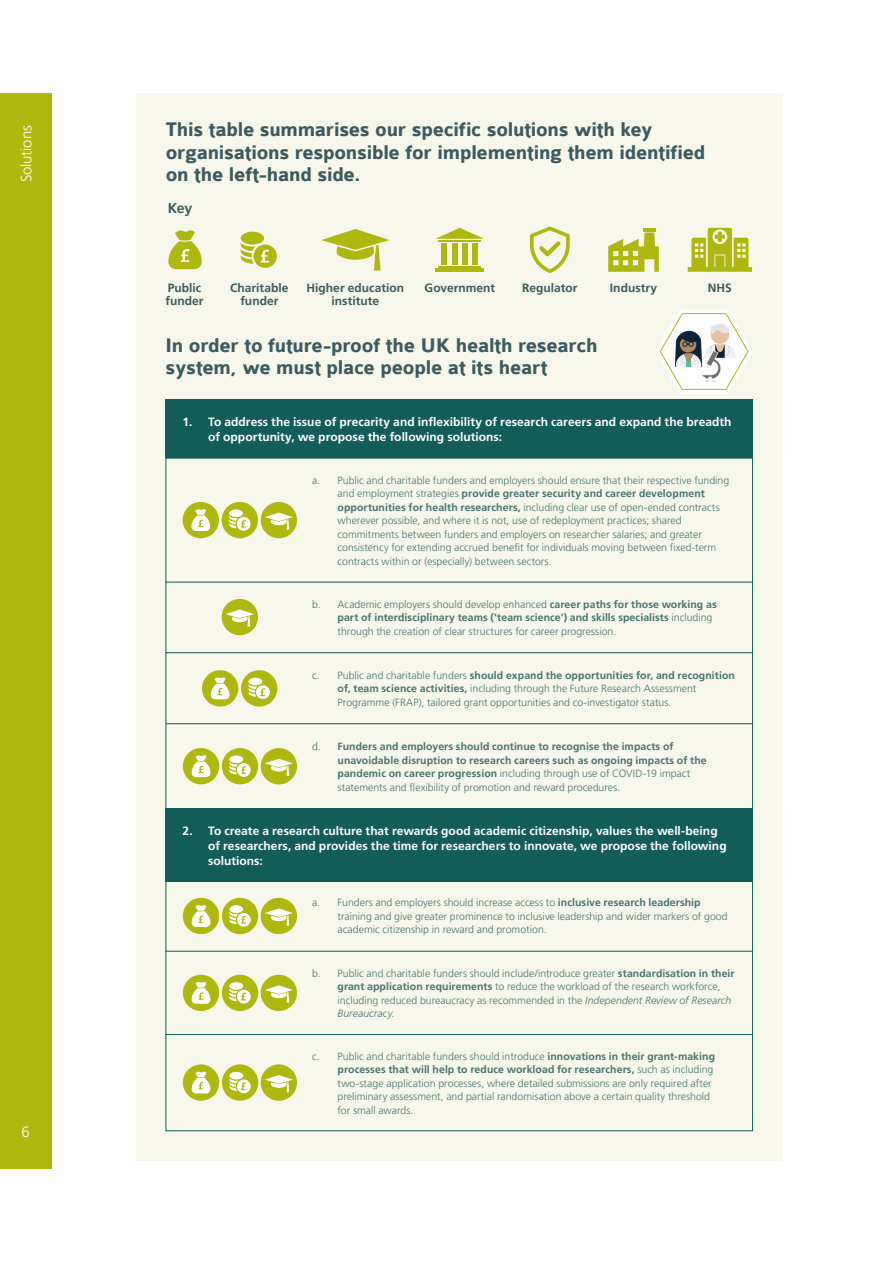
<style>
.page{position:relative;width:893px;height:1263px;background:#fff}
.page>*{position:absolute;margin:0;border:0;box-sizing:border-box;transform-origin:0 0}
.t1{font:700 21px/22.5px "Colaborate";letter-spacing:-.015em;color:#3c5a5f}
.t2{font:300 15px "Frutiger LT Std";letter-spacing:-.01em;color:#fff}
.t3{font:700 14.25px "Frutiger LT Std";color:#3c5a5f}
.t4{font:700 12px/15px "Frutiger LT Std";letter-spacing:.005em;color:#fff}
.t5{font:700 12px/13.5px "Frutiger LT Std";letter-spacing:.005em;color:#3c5a5f;text-align:center}
.t6{font:300 10.5px/13.5px "Frutiger LT Std";color:#487472}
.t7{font:700 10.5px/13.5px "Frutiger LT Std";letter-spacing:.01em;color:#487472}
.s1{font-weight:700}
.s2{font-weight:300}
.s3{font-style:italic}
</style>
<div class="page">
<div style="left:136px;top:94px;width:646px;height:1067px;background:#f7f8eb"></div>
<div style="left:0;top:94px;width:51px;height:1075px;background:#afb80f"></div>
<div style="left:166px;top:400px;width:587px;height:58px;background:#125c59"></div>
<div style="left:166px;top:809px;width:587px;height:73px;background:#125c59"></div>
<div style="left:166px;top:881px;width:587px;height:250px;border:1px solid #125c59"></div>
<hr style="left:166px;top:582px;width:587px;height:1px;background:#125c59">
<hr style="left:166px;top:951px;width:587px;height:1px;background:#125c59">
<hr style="left:166px;top:652px;width:587px;height:1px;background:#125c59">
<hr style="left:166px;top:1034px;width:587px;height:1px;background:#125c59">
<hr style="left:166px;top:723px;width:587px;height:1px;background:#125c59">
<div style="left:261px;top:502px;width:36px;height:36px;background:#afb80f;border-radius:50%"></div>
<svg style="left:265px;top:512px;width:28px;height:18px"></svg>
<div style="left:261px;top:898px;width:36px;height:36px;background:#afb80f;border-radius:50%"></div>
<svg style="left:265px;top:908px;width:28px;height:18px"></svg>
<div style="left:261px;top:975px;width:36px;height:36px;background:#afb80f;border-radius:50%"></div>
<svg style="left:265px;top:985px;width:28px;height:17px"></svg>
<div style="left:261px;top:1064px;width:36px;height:37px;background:#afb80f;border-radius:50%"></div>
<svg style="left:265px;top:1075px;width:28px;height:17px"></svg>
<div style="left:261px;top:748px;width:36px;height:36px;background:#afb80f;border-radius:50%"></div>
<svg style="left:265px;top:759px;width:28px;height:17px"></svg>
<div style="left:222px;top:599px;width:36px;height:36px;background:#afb80f;border-radius:50%"></div>
<svg style="left:226px;top:609px;width:28px;height:18px"></svg>
<div style="left:222px;top:502px;width:36px;height:36px;background:#afb80f;border-radius:50%"></div>
<div style="left:229px;top:509px;width:14px;height:8px;background:#fff;border-radius:50%"></div>
<svg style="left:229px;top:516px;width:21px;height:15px"></svg>
<div style="left:183px;top:502px;width:36px;height:36px;background:#afb80f;border-radius:50%"></div>
<svg style="left:191px;top:509px;width:19px;height:22px"></svg>
<div style="left:241px;top:670px;width:36px;height:36px;background:#afb80f;border-radius:50%"></div>
<div style="left:248px;top:678px;width:14px;height:7px;background:#fff;border-radius:50%"></div>
<svg style="left:248px;top:684px;width:22px;height:15px"></svg>
<div style="left:202px;top:670px;width:36px;height:36px;background:#afb80f;border-radius:50%"></div>
<svg style="left:211px;top:677px;width:19px;height:22px"></svg>
<div style="left:222px;top:748px;width:36px;height:36px;background:#afb80f;border-radius:50%"></div>
<div style="left:229px;top:755px;width:14px;height:8px;background:#fff;border-radius:50%"></div>
<svg style="left:229px;top:762px;width:22px;height:15px"></svg>
<div style="left:183px;top:748px;width:36px;height:36px;background:#afb80f;border-radius:50%"></div>
<svg style="left:192px;top:755px;width:18px;height:22px"></svg>
<div style="left:222px;top:898px;width:36px;height:36px;background:#afb80f;border-radius:50%"></div>
<div style="left:229px;top:905px;width:14px;height:8px;background:#fff;border-radius:50%"></div>
<svg style="left:229px;top:912px;width:22px;height:15px"></svg>
<div style="left:183px;top:898px;width:36px;height:36px;background:#afb80f;border-radius:50%"></div>
<svg style="left:192px;top:905px;width:18px;height:22px"></svg>
<div style="left:222px;top:975px;width:36px;height:36px;background:#afb80f;border-radius:50%"></div>
<div style="left:229px;top:982px;width:14px;height:8px;background:#fff;border-radius:50%"></div>
<svg style="left:229px;top:989px;width:22px;height:14px"></svg>
<div style="left:183px;top:975px;width:36px;height:36px;background:#afb80f;border-radius:50%"></div>
<svg style="left:192px;top:982px;width:18px;height:22px"></svg>
<div style="left:222px;top:1064px;width:36px;height:37px;background:#afb80f;border-radius:50%"></div>
<div style="left:229px;top:1072px;width:14px;height:7px;background:#fff;border-radius:50%"></div>
<svg style="left:229px;top:1078px;width:22px;height:15px"></svg>
<div style="left:183px;top:1064px;width:36px;height:37px;background:#afb80f;border-radius:50%"></div>
<svg style="left:192px;top:1072px;width:18px;height:21px"></svg>
<svg style="left:688px;top:228px;width:64px;height:44px"></svg>
<svg style="left:608px;top:228px;width:51px;height:44px"></svg>
<svg style="left:321px;top:229px;width:69px;height:41px"></svg>
<hr style="left:438px;top:266px;width:43px;height:1px;background:#afb80f">
<div style="left:452px;top:243px;width:5px;height:21px;background:#afb80f"></div>
<hr style="left:436px;top:269px;width:48px;height:3px;background:#afb80f">
<svg style="left:436px;top:228px;width:48px;height:11px"></svg>
<div style="left:442px;top:243px;width:5px;height:21px;background:#afb80f"></div>
<hr style="left:438px;top:240px;width:43px;height:1px;background:#afb80f">
<div style="left:473px;top:243px;width:5px;height:21px;background:#afb80f"></div>
<div style="left:462px;top:243px;width:6px;height:21px;background:#afb80f"></div>
<svg style="left:530px;top:226px;width:40px;height:47px"></svg>
<div style="left:241px;top:232px;width:23px;height:13px;background:#afb80f;border-radius:50%"></div>
<svg style="left:241px;top:243px;width:36px;height:25px"></svg>
<svg style="left:168px;top:230px;width:34px;height:39px"></svg>
<svg style="left:656px;top:310px;width:96px;height:83px"></svg>
<h2 class="t2" style="left:18px;top:182px;width:59px;rotate:-90deg">Solutions</h2>
<h2 class="t2" style="left:21px;top:1123px;width:10px">6</h2>
<h1 class="t1" style="left:166px;top:119px;width:541px">This table summarises our specific solutions with key organisations responsible for implementing them identified on the left-hand side.</h1>
<h3 class="t3" style="left:168px;top:200px;width:26px">Key</h3>
<p class="t5" style="left:165px;top:281px;width:40px;text-align:left">Public funder</p>
<p class="t5" style="left:230px;top:281px;width:60px">Charitable funder</p>
<p class="t5" style="left:306px;top:281px;width:99px">Higher education institute</p>
<p class="t5" style="left:425px;top:281px;width:72px">Government</p>
<p class="t5" style="left:522px;top:281px;width:57px">Regulator</p>
<p class="t5" style="left:610px;top:281px;width:49px">Industry</p>
<p class="t5" style="left:708px;top:281px;width:26px">NHS</p>
<h1 class="t1" style="left:166px;top:335px;width:433px">In order to future-proof the UK health research system, we must place people at its heart</h1>
<p class="t4" style="left:208px;top:414px;width:525px;text-indent:-26px">1. To address the issue of precarity and inflexibility of research careers and expand the breadth of opportunity, we propose the following solutions:</p>
<p class="t6" style="left:338px;top:473px;width:393px;text-indent:-26px">a. Public and charitable funders and employers should ensure that their respective funding and employment strategies <span class="s1">provide greater security and career development opportunities for health researchers,</span> including clear use of open-ended contracts wherever possible, and where it is not, use of redeployment practices; shared commitments between funders and employers on researcher salaries; and greater consistency for extending accrued benefit for individuals moving between fixed-term contracts within or (especially) between sectors.</p>
<p class="t6" style="left:338px;top:597px;width:381px;text-indent:-26px">b. Academic employers should develop enhanced <span class="s1">career paths for those working as part of interdisciplinary teams ('team science') and skills specialists</span> including through the creation of clear structures for career progression.</p>
<p class="t6" style="left:338px;top:669px;width:399px;text-indent:-26px">c. Public and charitable funders <span class="s1">should expand the opportunities for, and recognition of, team science activities,</span> including through the Future Research Assessment<br>Programme (FRAP), tailored grant opportunities and co-investigator status.</p>
<p class="t7" style="left:338px;top:740px;width:371px;text-indent:-26px"><span class="s2">d.</span> Funders and employers should continue to recognise the impacts of unavoidable disruption to research careers such as ongoing impacts of the pandemic on career progression <span class="s2">including through use of COVID-19 impact statements and flexibility of promotion and reward procedures.</span></p>
<p class="t4" style="left:208px;top:823px;width:520px;text-indent:-26px">2. To create a research culture that rewards good academic citizenship, values the well-being of researchers, and provides the time for researchers to innovate, we propose the following solutions:</p>
<p class="t6" style="left:338px;top:896px;width:392px;text-indent:-26px">a. Funders and employers should increase access to <span class="s1">inclusive research leadership </span>training and give greater prominence to inclusive leadership and wider markers of good academic citizenship in reward and promotion.</p>
<p class="t6" style="left:338px;top:966px;width:399px;text-indent:-26px">b. Public and charitable funders should include/introduce greater <span class="s1">standardisation in their grant application requirements</span> to reduce the workload of the research workforce, including reduced bureaucracy as recommended in the <span class="s3">Independent Review of Research Bureaucracy</span>.</p>
<p class="t6" style="left:338px;top:1049px;width:379px;text-indent:-26px">c. Public and charitable funders should introduce <span class="s1">innovations in their grant-making processes that will help to reduce workload for researchers,</span> such as including two-stage application processes, where detailed submissions are only required after preliminary assessment, and partial randomisation above a certain quality threshold for small awards.</p>
</div>
